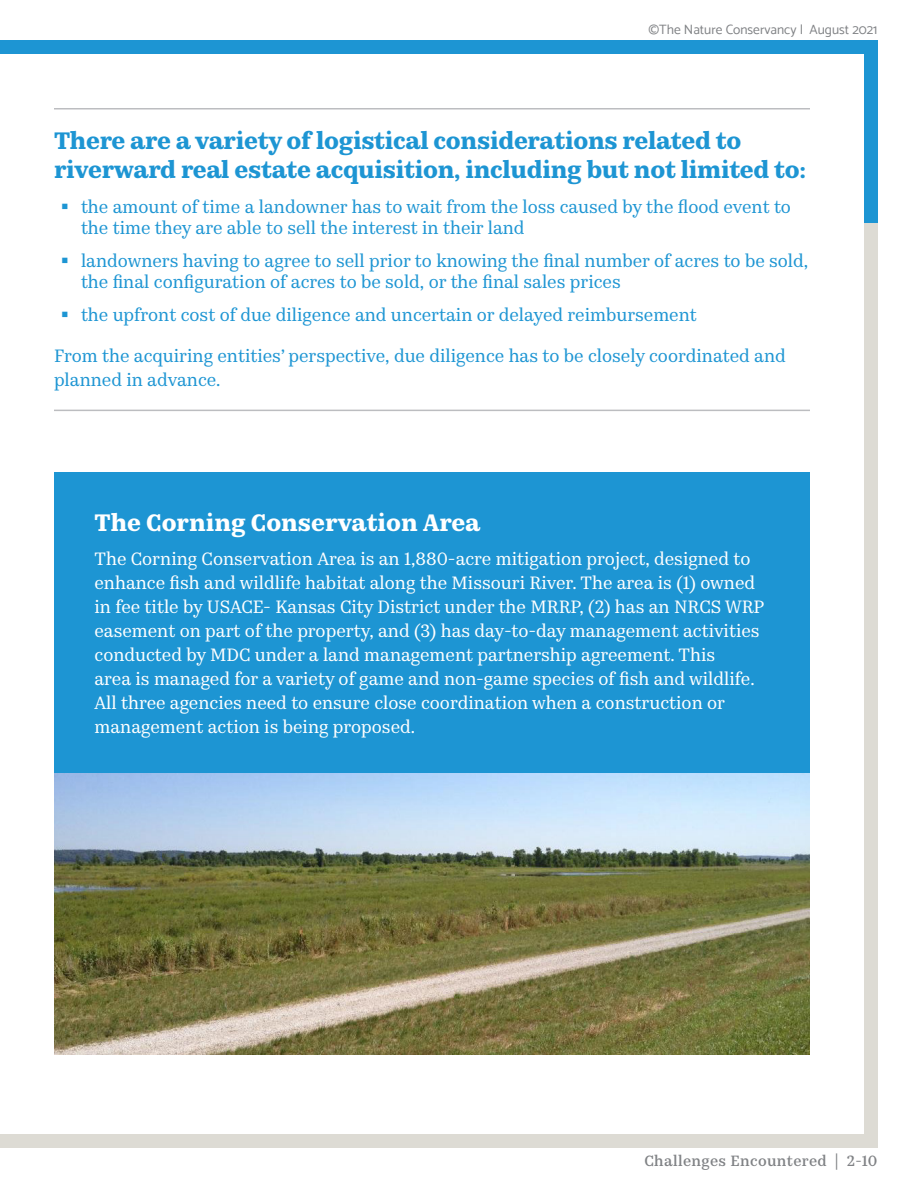
<style>
.page{position:relative;width:918px;height:1188px;background:#fff}
.page>*{position:absolute;margin:0;border:0;box-sizing:border-box;transform-origin:0 0}
.Header_2{font:700 24px/28.8px "Kazimir Text";letter-spacing:-.01em;color:#1d95d3}
.Header_2-2{font:700 24px "Kazimir Text";color:#fff}
.Callout_Serif_Body{font:18px/24px "Kazimir Text";color:#fff}
.Callout_Serif_Body-2{font:18px/21.6px "Kazimir Text";color:#1d95d3}
.t1{font:500 15px "Kazimir Text";letter-spacing:.025em;color:#808285}
.t2{font:13.5px "Catamaran";color:#808285}
</style>
<div class="page">
<div style="left:0;top:40px;width:878px;height:183px;background:#1d95d3"></div>
<div style="left:0;top:223px;width:878px;height:925px;background:#dddbd4"></div>
<div style="left:0;top:54px;width:864px;height:1080px;background:#fff"></div>
<img style="left:54px;top:773px;width:756px;height:282px">
<div style="left:54px;top:472px;width:756px;height:301px;background:#1d95d3"></div>
<hr style="left:54px;top:108px;width:756px;height:2px;background:#bcbdc0">
<hr style="left:54px;top:410px;width:756px;height:1px;background:#bcbdc0">
<p class="t2" style="left:648px;top:21px;width:231px">©The Nature Conservancy | August 2021</p>
<p class="Header_2" style="left:54px;top:125px;width:754px">There are a variety of logistical considerations related to riverward real estate acquisition, including but not limited to:</p>
<p class="Callout_Serif_Body-2" style="left:81px;top:195px;width:712px">the amount of time a landowner has to wait from the loss caused by the flood event to the time they are able to sell the interest in their land</p>
<p class="Callout_Serif_Body-2" style="left:81px;top:249px;width:729px">landowners having to agree to sell prior to knowing the final number of acres to be sold, the final configuration of acres to be sold, or the final sales prices</p>
<p class="Callout_Serif_Body-2" style="left:81px;top:303px;width:617px">the upfront cost of due diligence and uncertain or delayed reimbursement</p>
<p class="Callout_Serif_Body-2" style="left:54px;top:342px;width:733px;line-height:24px">From the acquiring entities’ perspective, due diligence has to be closely coordinated and planned in advance.</p>
<p class="Header_2-2" style="left:94px;top:505px;width:387px">The Corning Conservation Area</p>
<p class="Callout_Serif_Body" style="left:94px;top:546px;width:671px">The Corning Conservation Area is an 1,880-acre mitigation project, designed to enhance fish and wildlife habitat along the Missouri River. The area is (1) owned in fee title by USACE- Kansas City District under the MRRP, (2) has an NRCS WRP easement on part of the property, and (3) has day-to-day management activities conducted by MDC under a land management partnership agreement. This<br>area is managed for a variety of game and non-game species of fish and wildlife.<br>All three agencies need to ensure close coordination when a construction or management action is being proposed.</p>
<p class="t1" style="left:644px;top:1150px;width:235px">Challenges Encountered | 2-10</p>
</div>
